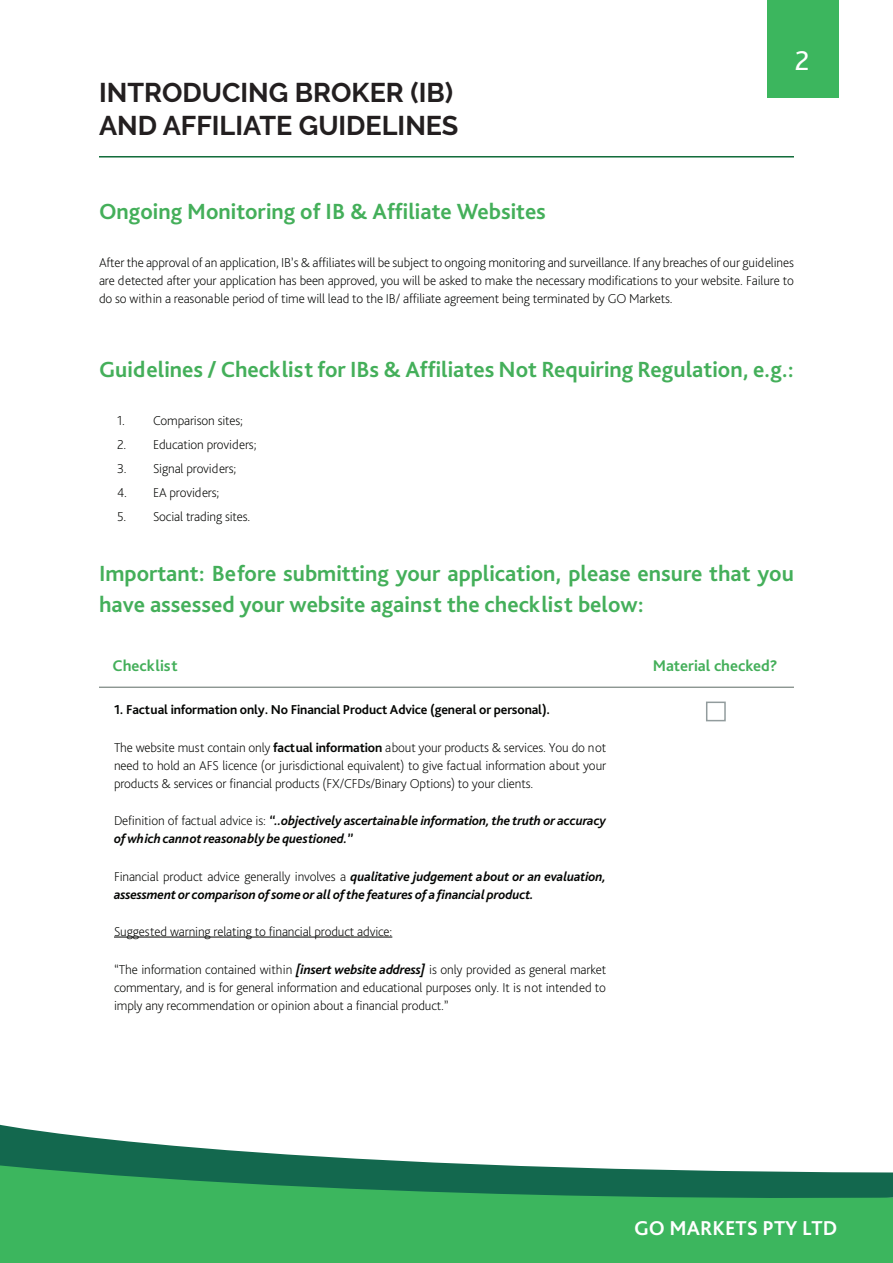
<style>
.page{position:relative;width:893px;height:1263px;background:#fff}
.page>*{position:absolute;margin:0;border:0;box-sizing:border-box;transform-origin:0 0}
.t1{font:28.5px "Bliss Pro";color:#fff}
.t2{font:700 27px/32.4px "Raleway";color:#231f20}
.t3{font:700 22.95px/30.6px "Bliss Pro";color:#44af5a}
.t4{font:700 21px "Bliss Pro";color:#fff}
.t5{font:700 16.2px "Bliss Pro";color:#44af5a}
.t6{font:200 13.5px/18px "Bliss Pro";letter-spacing:-.01em;color:#040503;text-align:justify}
.t7{font:italic 700 13.5px/18px "Bliss Pro";letter-spacing:-.01em;color:#040503}
.t8{font:700 13.5px "Bliss Pro";letter-spacing:-.01em;color:#040503}
.s1{font-weight:700}
.s2{font-weight:200;font-style:normal}
.s3{font-weight:700;font-style:italic}
</style>
<div class="page">
<hr style="left:99px;top:156px;width:695px;height:2px;background:#106b39">
<div style="left:768px;top:0;width:71px;height:98px;background:#3bb65f"></div>
<div style="left:767px;top:0;width:70px;height:98px;background:#3cb65e"></div>
<div style="left:0;top:1204px;width:893px;height:59px;background:#3cb65e"></div>
<div style="left:0;top:1197px;width:893px;height:7px;background:#3cb65e"></div>
<svg style="left:0;top:1125px;width:893px;height:72px"></svg>
<hr style="left:114px;top:937px;width:278px;height:1px;background:#040503">
<hr style="left:99px;top:687px;width:695px;height:1px;background:#5d6b65">
<div style="left:706px;top:701px;width:20px;height:20px;border:2px solid #929c9d"></div>
<h2 class="t2" style="left:99px;top:77px;width:361px">INTRODUCING BROKER (IB)<br>AND AFFILIATE GUIDELINES</h2>
<p class="t1" style="left:795px;top:43px;width:16px">2</p>
<p class="t3" style="left:99px;top:196px;width:448px">Ongoing Monitoring of IB &amp; Affiliate Websites</p>
<p class="t6" style="left:99px;top:253px;width:696px">After the approval of an application, IB’s &amp; affiliates will be subject to ongoing monitoring and surveillance. If any breaches of our guidelines are detected after your application has been approved, you will be asked to make the necessary modifications to your website. Failure to do so within a reasonable period of time will lead to the IB/ affiliate agreement being terminated by GO Markets.</p>
<p class="t3" style="left:99px;top:353px;width:696px">Guidelines / Checklist for IBs &amp; Affiliates Not Requiring Regulation, e.g.:</p>
<p class="t6" style="left:117px;top:411px;width:128px">1. Comparison sites;</p>
<p class="t6" style="left:117px;top:435px;width:141px">2. Education providers;</p>
<p class="t6" style="left:117px;top:459px;width:121px">3. Signal providers;</p>
<p class="t6" style="left:117px;top:483px;width:104px">4. EA providers;</p>
<p class="t6" style="left:117px;top:507px;width:135px">5. Social trading sites.</p>
<p class="t3" style="left:99px;top:558px;width:696px">Important: Before submitting your application, please ensure that you have assessed your website against the checklist below:</p>
<p class="t5" style="left:112px;top:656px;width:67px">Checklist</p>
<p class="t5" style="left:653px;top:656px;width:126px">Material checked?</p>
<p class="t8" style="left:114px;top:701px;width:438px">1. Factual information only. No Financial Product Advice (general or personal).</p>
<p class="t6" style="left:114px;top:738px;width:494px">The website must contain only <span class="s1">factual information</span> about your products &amp; services. You do not need to hold an AFS licence (or jurisdictional equivalent) to give factual information about your products &amp; services or financial products (FX/CFDs/Binary Options) to your clients.</p>
<p class="t7" style="left:114px;top:811px;width:494px"><span class="s2">Definition of factual advice is:</span> “..objectively ascertainable information, the truth or accuracy of which cannot reasonably be questioned.”</p>
<p class="t7" style="left:114px;top:867px;width:494px"><span class="s2">Financial product advice generally involves a</span> qualitative judgement about or an evaluation, assessment or comparison of some or all of the features of a financial product.</p>
<p class="t6" style="left:114px;top:922px;width:280px">Suggested warning relating to financial product advice:</p>
<p class="t6" style="left:114px;top:960px;width:494px">“The information contained within <span class="s3">[insert website address]</span> is only provided as general market commentary, and is for general information and educational purposes only. It is not intended to imply any recommendation or opinion about a financial product.”</p>
<h3 class="t4" style="left:634px;top:1215px;width:205px">GO MARKETS PTY LTD</h3>
</div>
